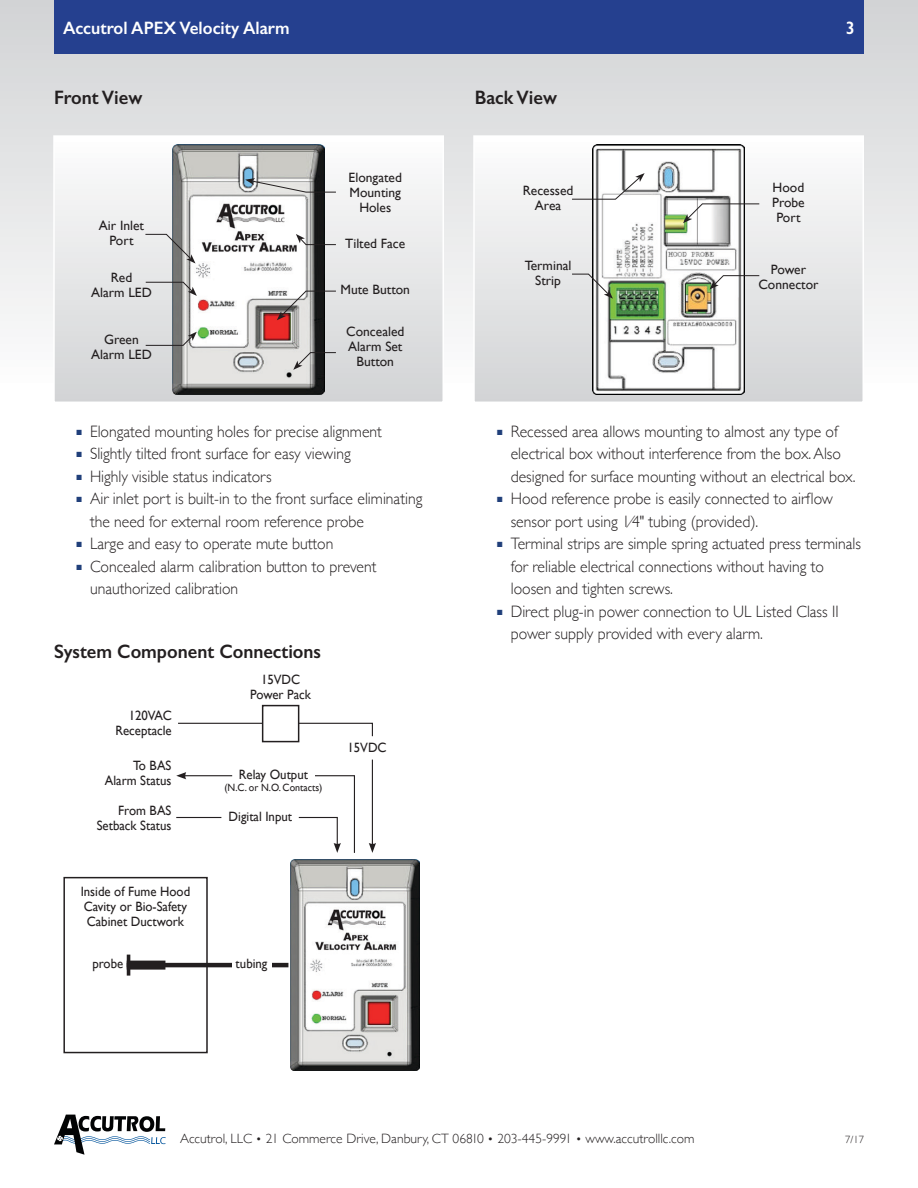
<style>
.page{position:relative;width:918px;height:1188px;background:#fff}
.page>*{position:absolute;margin:0;border:0;box-sizing:border-box;transform-origin:0 0}
.Subhead1{font:600 19.5px "Gill Sans";color:#231f20;scale:.95 1}
.t1{font:600 18px "Gill Sans";color:#fff;scale:.95 1}
.t2{font:300 16.5px/22.5px "Gill Sans";color:#231f20;scale:.95 1}
.Captions{font:13.5px/15px "Gill Sans";color:#231f20;text-align:right;scale:.95 1}
.Captions-2{font:13.5px/15px "Gill Sans";color:#231f20;text-align:center}
.t3{font:300 13.5px "Gill Sans";color:#231f20}
.Captions-3{font:10.5px "Gill Sans";color:#231f20;scale:.95 1}
.t4{font:300 10.5px "Gill Sans";color:#231f20}
.s1{color:#203f7a}
.s2{font-size:12px}
</style>
<div class="page">
<svg style="left:54px;top:1115px;width:112px;height:40px"></svg>
<div style="left:0;top:0;width:918px;height:390px;background:linear-gradient(to bottom,#d1d3d4,#fdfdfd)"></div>
<div style="left:54px;top:0;width:810px;height:54px;background:#25408f"></div>
<div style="left:54px;top:136px;width:389px;height:266px;background:linear-gradient(to bottom,#fefefe,#d0d1d3)"></div>
<img style="left:172px;top:144px;width:153px;height:250px">
<div style="left:53px;top:135px;width:391px;height:268px;border:2px solid #fff"></div>
<div style="left:474px;top:136px;width:389px;height:266px;background:linear-gradient(to bottom,#fefefe,#cfd1d3)"></div>
<img style="left:592px;top:144px;width:153px;height:250px">
<div style="left:473px;top:135px;width:391px;height:268px;border:2px solid #fff"></div>
<img style="left:290px;top:860px;width:129px;height:211px">
<svg style="left:299px;top:722px;width:74px;height:15px"></svg>
<div style="left:262px;top:705px;width:37px;height:37px;border:2px solid #231f20"></div>
<div style="left:63px;top:877px;width:145px;height:176px;border:2px solid #231f20"></div>
<hr style="left:184px;top:775px;width:48px;height:1px;background:#231f20">
<svg style="left:176px;top:772px;width:10px;height:7px"></svg>
<hr style="left:127px;top:963px;width:161px;height:4px;background:#231f20">
<div style="left:127px;top:961px;width:38px;height:9px;background:#231f20"></div>
<hr style="left:127px;top:955px;width:3px;height:21px;background:#231f20">
<div style="left:232px;top:953px;width:39px;height:21px;background:#fff"></div>
<hr style="left:372px;top:760px;width:1px;height:85px;background:#231f20">
<svg style="left:369px;top:843px;width:7px;height:10px"></svg>
<svg style="left:298px;top:775px;width:57px;height:78px"></svg>
<hr style="left:176px;top:817px;width:45px;height:1px;background:#231f20">
<hr style="left:178px;top:723px;width:84px;height:1px;background:#231f20">
<svg style="left:145px;top:234px;width:51px;height:30px"></svg>
<svg style="left:571px;top:173px;width:74px;height:27px"></svg>
<svg style="left:571px;top:273px;width:42px;height:26px"></svg>
<svg style="left:145px;top:281px;width:52px;height:15px"></svg>
<svg style="left:145px;top:332px;width:52px;height:14px"></svg>
<svg style="left:277px;top:290px;width:60px;height:30px"></svg>
<svg style="left:683px;top:203px;width:77px;height:20px"></svg>
<svg style="left:293px;top:352px;width:44px;height:18px"></svg>
<svg style="left:710px;top:275px;width:50px;height:15px"></svg>
<svg style="left:296px;top:234px;width:41px;height:11px"></svg>
<svg style="left:245px;top:178px;width:92px;height:15px"></svg>
<p class="t1" style="left:63px;top:17px;width:240px">Accutrol APEX Velocity Alarm</p>
<p class="t1" style="left:846px;top:17px;width:11px">3</p>
<p class="Subhead1" style="left:54px;top:86px;width:95px">Front View</p>
<p class="Captions-2" style="left:99px;top:218px;width:47px">Air Inlet<br>Port</p>
<p class="Captions-2" style="left:91px;top:270px;width:62px">Red<br>Alarm LED</p>
<p class="Captions-2" style="left:91px;top:332px;width:62px">Green<br>Alarm LED</p>
<p class="Captions-2" style="left:349px;top:170px;width:55px">Elongated<br>Mounting<br>Holes</p>
<p class="Captions-2" style="left:345px;top:236px;width:62px">Tilted Face</p>
<p class="Captions-2" style="left:341px;top:282px;width:71px">Mute Button</p>
<p class="Captions-2" style="left:346px;top:324px;width:60px">Concealed<br>Alarm Set<br>Button</p>
<p class="t2" style="left:76px;top:419px;width:323px"><span class="s1">■</span> Elongated mounting holes for precise alignment</p>
<p class="t2" style="left:76px;top:442px;width:290px"><span class="s1">■</span> Slightly tilted front surface for easy viewing</p>
<p class="t2" style="left:76px;top:464px;width:207px"><span class="s1">■</span> Highly visible status indicators</p>
<p class="t2" style="left:90px;top:487px;width:351px;text-indent:-14px"><span class="s1">■</span> Air inlet port is built-in to the front surface eliminating the need for external room reference probe</p>
<p class="t2" style="left:76px;top:532px;width:272px"><span class="s1">■</span> Large and easy to operate mute button</p>
<p class="t2" style="left:90px;top:554px;width:303px;text-indent:-14px"><span class="s1">■</span> Concealed alarm calibration button to prevent unauthorized calibration</p>
<p class="Subhead1" style="left:54px;top:639px;width:283px">System Component Connections</p>
<p class="Captions" style="left:250px;top:672px;width:65px;text-align:center">15VDC<br>Power Pack</p>
<p class="Captions" style="left:115px;top:708px;width:61px">120VAC<br>Receptacle</p>
<p class="Captions" style="left:105px;top:758px;width:72px">To BAS<br>Alarm Status</p>
<p class="Captions" style="left:97px;top:803px;width:80px">From BAS<br>Setback Status</p>
<p class="Captions" style="left:239px;top:767px;width:74px">Relay Output</p>
<p class="Captions" style="left:229px;top:809px;width:68px">Digital Input</p>
<p class="Captions-3" style="left:224px;top:782px;width:105px">(N.C. or N.O. Contacts)</p>
<p class="Captions" style="left:81px;top:884px;width:117px;text-align:left">Inside of Fume Hood<br>Cavity or Bio-Safety<br>Cabinet Ductwork</p>
<p class="Captions" style="left:92px;top:956px;width:34px">probe</p>
<p class="Captions" style="left:236px;top:956px;width:35px">tubing</p>
<p class="Captions" style="left:347px;top:739px;width:43px">15VDC</p>
<p class="Subhead1" style="left:475px;top:86px;width:88px">Back View</p>
<p class="Captions-2" style="left:523px;top:182px;width:52px">Recessed<br>Area</p>
<p class="Captions-2" style="left:525px;top:257px;width:48px">Terminal<br>Strip</p>
<p class="Captions-2" style="left:772px;top:180px;width:34px">Hood<br>Probe<br>Port</p>
<p class="Captions-2" style="left:758px;top:262px;width:62px">Power<br>Connector</p>
<p class="t2" style="left:511px;top:419px;width:364px;text-indent:-14px"><span class="s1">■</span> Recessed area allows mounting to almost any type of electrical box without interference from the box. Also designed for surface mounting without an electrical box.</p>
<p class="t2" style="left:511px;top:487px;width:341px;text-indent:-14px"><span class="s1">■</span> Hood reference probe is easily connected to airflow sensor port using 1⁄4" tubing (provided).</p>
<p class="t2" style="left:511px;top:532px;width:370px;text-indent:-14px"><span class="s1">■</span> Terminal strips are simple spring actuated press terminals for reliable electrical connections without having to loosen and tighten screws.</p>
<p class="t2" style="left:511px;top:599px;width:347px;text-indent:-14px"><span class="s1">■</span> Direct plug-in power connection to UL Listed Class II power supply provided with every alarm.</p>
<p class="t3" style="left:180px;top:1128px;width:516px">Accutrol, LLC <span class="s2">•</span> 21 Commerce Drive, Danbury, CT 06810 <span class="s2">•</span> 203-445-9991 <span class="s2">•</span> www.accutrolllc.com</p>
<p class="t4" style="left:845px;top:1132px;width:20px">7/17</p>
</div>
